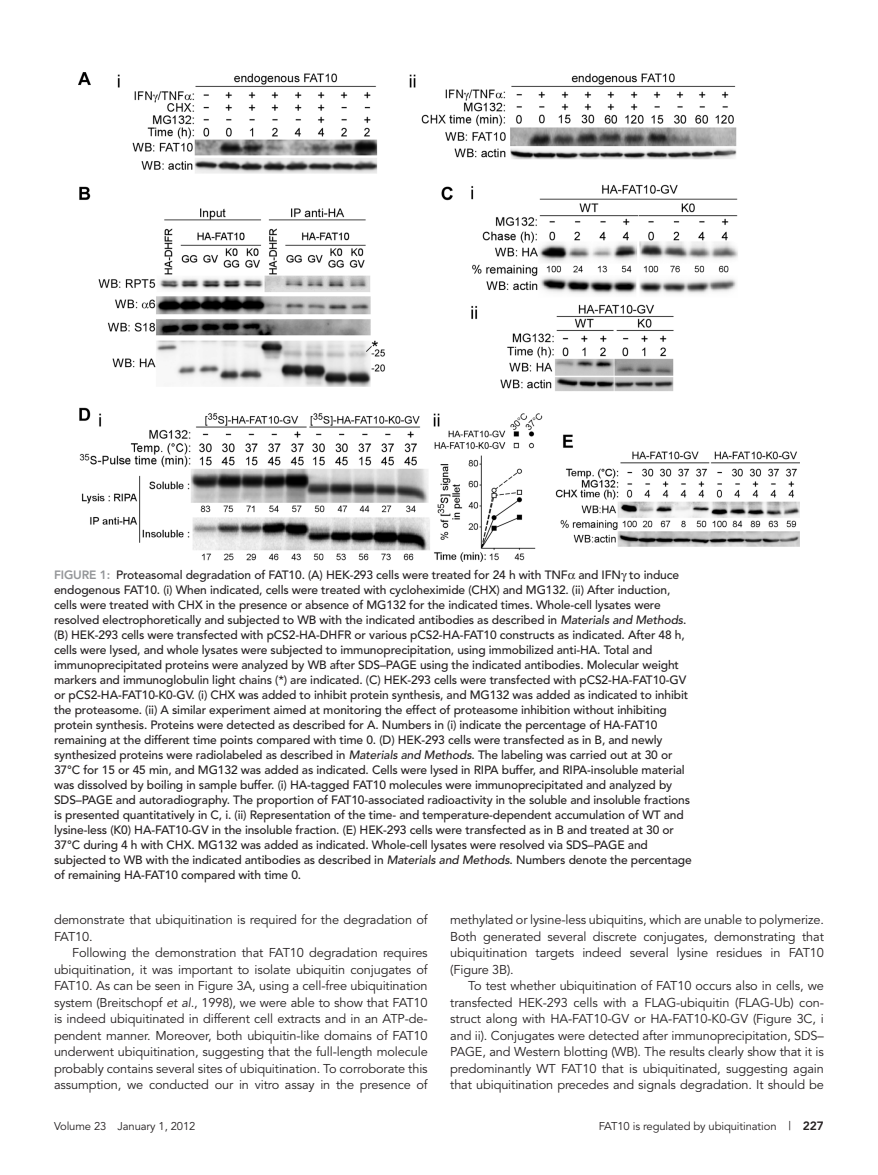
<style>
.page{position:relative;width:878px;height:1175px;background:#fff}
.page>*{position:absolute;margin:0;border:0;box-sizing:border-box;transform-origin:0 0}
.Para{font:12.75px/16.5px "Avenir";letter-spacing:-.01em;color:#231f20;text-align:justify}
.FigCaption_35_5p{font:500 12px/15px "Avenir";letter-spacing:-.01em;color:#231f20}
.ParaFL{font:11.25px "Avenir";letter-spacing:-.01em;color:#231f20}
.s1{font-weight:800;color:#939598}
.s2{font-style:italic}
.s3{font-size:12px}
.s4{font-weight:800;font-size:12px}
</style>
<div class="page">
<img style="left:79px;top:72px;width:720px;height:489px">
<p class="FigCaption_35_5p" style="left:54px;top:567px;width:639px"><span class="s1">FIGURE 1:</span> Proteasomal degradation of FAT10. (A) HEK-293 cells were treated for 24 h with TNF and IFN to induce endogenous FAT10. (i) When indicated, cells were treated with cycloheximide (CHX) and MG132. (ii) After induction, cells were treated with CHX in the presence or absence of MG132 for the indicated times. Whole-cell lysates were resolved electrophoretically and subjected to WB with the indicated antibodies as described in <span class="s2">Materials and Methods</span>. (B) HEK-293 cells were transfected with pCS2-HA-DHFR or various pCS2-HA-FAT10 constructs as indicated. After 48 h, cells were lysed, and whole lysates were subjected to immunoprecipitation, using immobilized anti-HA. Total and immunoprecipitated proteins were analyzed by WB after SDS–PAGE using the indicated antibodies. Molecular weight markers and immunoglobulin light chains (*) are indicated. (C) HEK-293 cells were transfected with pCS2-HA-FAT10-GV or pCS2-HA-FAT10-K0-GV. (i) CHX was added to inhibit protein synthesis, and MG132 was added as indicated to inhibit the proteasome. (ii) A similar experiment aimed at monitoring the effect of proteasome inhibition without inhibiting protein synthesis. Proteins were detected as described for A. Numbers in (i) indicate the percentage of HA-FAT10 remaining at the different time points compared with time 0. (D) HEK-293 cells were transfected as in B, and newly synthesized proteins were radiolabeled as described in <span class="s2">Materials and Methods</span>. The labeling was carried out at 30 or 37°C for 15 or 45 min, and MG132 was added as indicated. Cells were lysed in RIPA buffer, and RIPA-insoluble material was dissolved by boiling in sample buffer. (i) HA-tagged FAT10 molecules were immunoprecipitated and analyzed by SDS–PAGE and autoradiography. The proportion of FAT10-associated radioactivity in the soluble and insoluble fractions is presented quantitatively in C, i. (ii) Representation of the time- and temperature-dependent accumulation of WT and lysine-less (K0) HA-FAT10-GV in the insoluble fraction. (E) HEK-293 cells were transfected as in B and treated at 30 or 37°C during 4 h with CHX. MG132 was added as indicated. Whole-cell lysates were resolved via SDS–PAGE and subjected to WB with the indicated antibodies as described in <span class="s2">Materials and Methods</span>. Numbers denote the percentage of remaining HA-FAT10 compared with time 0.</p>
<p class="Para" style="left:54px;top:912px;width:375px">demonstrate that ubiquitination is required for the degradation of<br>FAT10.</p>
<p class="Para" style="left:54px;top:945px;width:375px;text-indent:18px">Following the demonstration that FAT10 degradation requires ubiquitination, it was important to isolate ubiquitin conjugates of FAT10. As can be seen in Figure 3A, using a cell-free ubiquitination system (Breitschopf <span class="s2">et al.</span>, 1998), we were able to show that FAT10 is indeed ubiquitinated in different cell extracts and in an ATP-de&shy;pendent manner. Moreover, both ubiquitin-like domains of FAT10 underwent ubiquitination, suggesting that the full-length molecule probably contains several sites of ubiquitination. To corroborate this assumption, we conducted our in vitro assay in the presence of</p>
<p class="Para" style="left:450px;top:912px;width:375px">methylated or lysine-less ubiquitins, which are unable to polymerize.<br>Both generated several discrete conjugates, demonstrating that ubiquitination targets indeed several lysine residues in FAT10 (Figure 3B).</p>
<p class="Para" style="left:450px;top:978px;width:375px;text-indent:18px">To test whether ubiquitination of FAT10 occurs also in cells, we transfected HEK-293 cells with a FLAG-ubiquitin (FLAG-Ub) con&shy;struct along with HA-FAT10-GV or HA-FAT10-K0-GV (Figure 3C, i and ii). Conjugates were detected after immunoprecipitation, SDS– PAGE, and Western blotting (WB). The results clearly show that it is predominantly WT FAT10 that is ubiquitinated, suggesting again that ubiquitination precedes and signals degradation. It should be</p>
<p class="ParaFL" style="left:54px;top:1119px;width:143px">Volume 23 January 1, 2012</p>
<p class="ParaFL" style="left:598px;top:1119px;width:227px">FAT10 is regulated by ubiquitination <span class="s3">|</span> <span class="s4">227</span></p>
</div>
